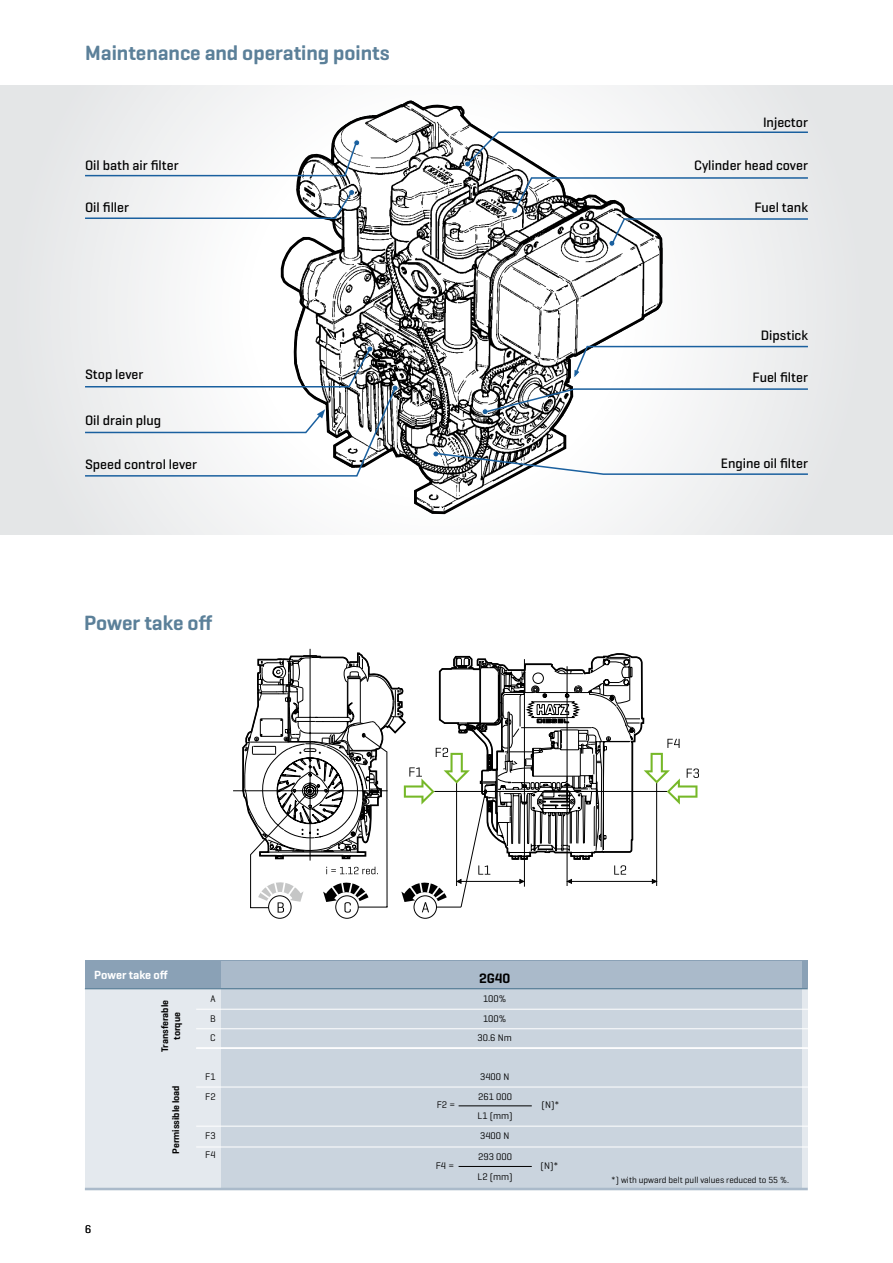
<style>
.page{position:relative;width:893px;height:1263px;background:#fff}
.page>*{position:absolute;margin:0;border:0;box-sizing:border-box;transform-origin:0 0}
.t1{font:600 21px "Geogrotesque";color:#5b8099}
.t2{font:500 13.8px "Geogrotesque";color:#000}
.t3{font:600 13.8px "Geogrotesque";color:#000}
.t4{font:600 12px "Geogrotesque";color:#fff}
.t5{font:11.25px "Geogrotesque";color:#000}
.t6{font:9.75px/19.5px "Geogrotesque";color:#000}
.t7{font:600 9.75px/12px "Geogrotesque";color:#000;text-align:center}
.t8{font:9px "Geogrotesque";color:#000}
</style>
<div class="page">
<svg style="left:0;top:85px;width:893px;height:449px"></svg>
<svg style="left:233px;top:649px;width:466px;height:269px"></svg>
<img style="left:270px;top:88px;width:407px;height:435px">
<div style="left:85px;top:961px;width:723px;height:27px;background:#8aa1b6"></div>
<div style="left:221px;top:961px;width:580px;height:27px;background:#aabaca"></div>
<div style="left:85px;top:989px;width:723px;height:199px;background:#e4e9ee"></div>
<div style="left:221px;top:988px;width:580px;height:201px;background:#cad4de"></div>
<hr style="left:85px;top:988px;width:723px;height:1px;background:#5b8099">
<hr style="left:196px;top:1009px;width:612px;height:1px;background:#fff">
<hr style="left:196px;top:1028px;width:612px;height:1px;background:#fff">
<hr style="left:196px;top:1087px;width:612px;height:1px;background:#fff">
<hr style="left:196px;top:1147px;width:612px;height:1px;background:#fff">
<hr style="left:196px;top:1126px;width:612px;height:1px;background:#fff">
<hr style="left:85px;top:1188px;width:723px;height:2px;background:#aabaca">
<hr style="left:196px;top:1047px;width:612px;height:2px;background:#fff">
<hr style="left:459px;top:1105px;width:73px;height:1px;background:#000">
<hr style="left:459px;top:1166px;width:73px;height:1px;background:#000">
<div style="left:511px;top:207px;width:7px;height:7px;border:1px solid #fff;border-radius:50%"></div>
<div style="left:464px;top:161px;width:7px;height:6px;border:1px solid #fff;border-radius:50%"></div>
<svg style="left:465px;top:131px;width:344px;height:36px"></svg>
<svg style="left:512px;top:176px;width:297px;height:70px"></svg>
<svg style="left:573px;top:345px;width:236px;height:35px"></svg>
<svg style="left:482px;top:388px;width:327px;height:27px"></svg>
<svg style="left:433px;top:451px;width:376px;height:25px"></svg>
<svg style="left:84px;top:140px;width:276px;height:37px"></svg>
<svg style="left:84px;top:189px;width:271px;height:31px"></svg>
<svg style="left:84px;top:346px;width:314px;height:131px"></svg>
<h1 class="t1" style="left:85px;top:40px;width:306px">Maintenance and operating points</h1>
<p class="t2" style="left:85px;top:157px;width:95px">Oil bath air filter</p>
<p class="t2" style="left:85px;top:199px;width:46px">Oil filler</p>
<p class="t2" style="left:85px;top:366px;width:60px">Stop lever</p>
<p class="t2" style="left:85px;top:412px;width:78px">Oil drain plug</p>
<p class="t2" style="left:763px;top:114px;width:46px">Injector</p>
<p class="t2" style="left:694px;top:157px;width:115px">Cylinder head cover</p>
<p class="t2" style="left:754px;top:199px;width:55px">Fuel tank</p>
<p class="t2" style="left:761px;top:327px;width:49px">Dipstick</p>
<p class="t2" style="left:753px;top:369px;width:57px">Fuel filter</p>
<p class="t2" style="left:85px;top:455px;width:114px">Speed control lever</p>
<p class="t2" style="left:721px;top:454px;width:89px">Engine oil filter</p>
<h1 class="t1" style="left:84px;top:610px;width:130px">Power take off</h1>
<p class="t4" style="left:94px;top:967px;width:75px">Power take off</p>
<p class="t3" style="left:479px;top:969px;width:33px">2G40</p>
<p class="t6" style="left:211px;top:989px;width:7px">A</p>
<p class="t6" style="left:483px;top:989px;width:25px">100%</p>
<p class="t6" style="left:210px;top:1008px;width:7px">B</p>
<p class="t6" style="left:483px;top:1008px;width:25px">100%</p>
<p class="t6" style="left:210px;top:1028px;width:7px">C</p>
<p class="t6" style="left:478px;top:1028px;width:36px">30.6 Nm</p>
<p class="t6" style="left:205px;top:1067px;width:12px">F1</p>
<p class="t6" style="left:480px;top:1067px;width:31px">3400 N</p>
<p class="t6" style="left:205px;top:1086px;width:12px">F2</p>
<p class="t6" style="left:205px;top:1125px;width:12px">F3</p>
<p class="t6" style="left:480px;top:1125px;width:31px">3400 N</p>
<p class="t6" style="left:205px;top:1145px;width:12px">F4</p>
<p class="t7" style="left:159px;top:1052px;width:54px;rotate:-90deg">Transferable torque</p>
<p class="t7" style="left:170px;top:1154px;width:70px;rotate:-90deg">Permissible load</p>
<p class="t6" style="left:478px;top:1086px;width:37px">261 000<br>L1 (mm)</p>
<p class="t6" style="left:437px;top:1095px;width:20px">F2 =</p>
<p class="t6" style="left:542px;top:1095px;width:19px">(N)*</p>
<p class="t6" style="left:478px;top:1147px;width:37px">293 000<br>L2 (mm)</p>
<p class="t6" style="left:436px;top:1155px;width:20px">F4 =</p>
<p class="t6" style="left:541px;top:1155px;width:19px">(N)*</p>
<p class="t5" style="left:85px;top:1222px;width:8px">6</p>
<p class="t8" style="left:611px;top:1174px;width:179px">*) with upward belt pull values reduced to 55 %.</p>
</div>
